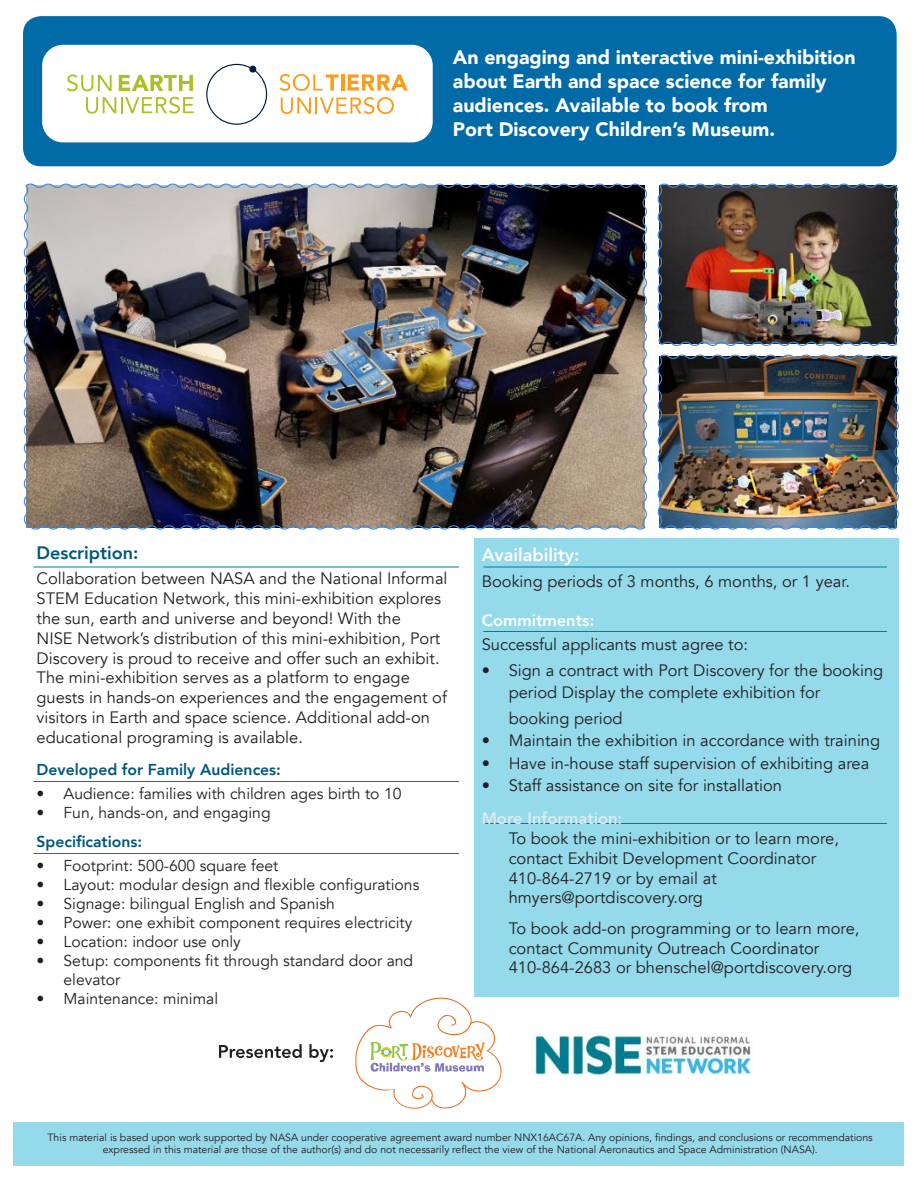
<style>
.page{position:relative;width:918px;height:1188px;background:#fff}
.page>*{position:absolute;margin:0;border:0;box-sizing:border-box;transform-origin:0 0}
.t1{font:900 19.5px/24px "Avenir";color:#fff}
.t2{font:800 18px "Avenir";color:#fff}
.t3{font:800 18px "Avenir";color:#00577d}
.t4{font:16.5px/19.8px "Avenir";color:#231f20}
.t5{font:800 16.5px "Avenir";color:#dde9ef}
.t6{font:800 16.5px "Avenir";color:#fff}
.t7{font:15.75px/18.9px "Avenir";color:#231f20}
.t8{font:800 15.75px "Avenir";color:#00577d}
.t9{font:10.5px/12.6px "Avenir";color:#231f20;text-align:center}
</style>
<div class="page">
<div style="left:23px;top:16px;width:874px;height:150px;background:#006ba7;border-radius:18px"></div>
<img style="left:23px;top:183px;width:624px;height:347px">
<img style="left:657px;top:183px;width:242px;height:347px">
<div style="left:474px;top:538px;width:425px;height:459px;background:#94daeb"></div>
<div style="left:14px;top:1123px;width:890px;height:43px;background:#94daeb"></div>
<img style="left:532px;top:1033px;width:220px;height:42px">
<svg style="left:219px;top:1044px;width:114px;height:18px"></svg>
<hr style="left:33px;top:567px;width:426px;height:1px;background:#007b9a">
<hr style="left:483px;top:567px;width:404px;height:1px;background:#007b9a">
<hr style="left:33px;top:781px;width:426px;height:1px;background:#007b9a">
<hr style="left:483px;top:631px;width:404px;height:1px;background:#007b9a">
<hr style="left:33px;top:853px;width:426px;height:1px;background:#007b9a">
<hr style="left:483px;top:823px;width:404px;height:1px;background:#007b9a">
<svg style="left:355px;top:997px;width:147px;height:112px"></svg>
<div style="left:42px;top:45px;width:391px;height:97px;background:#fff;border-radius:21px"></div>
<svg style="left:67px;top:74px;width:45px;height:17px"></svg>
<svg style="left:119px;top:75px;width:74px;height:16px"></svg>
<svg style="left:86px;top:97px;width:108px;height:17px"></svg>
<svg style="left:280px;top:74px;width:59px;height:17px"></svg>
<hr style="left:341px;top:74px;width:3px;height:17px;background:#f99d1c">
<svg style="left:348px;top:74px;width:60px;height:17px"></svg>
<svg style="left:281px;top:97px;width:113px;height:17px"></svg>
<svg style="left:206px;top:64px;width:61px;height:61px"></svg>
<p class="t1" style="left:453px;top:45px;width:404px">An engaging and interactive mini-exhibition about Earth and space science for family audiences. Available to book from</p>
<p class="t1" style="left:453px;top:117px;width:324px">Port Discovery Children’s Museum.</p>
<p class="t3" style="left:37px;top:539px;width:104px">Description:</p>
<p class="t4" style="left:37px;top:569px;width:413px">Collaboration between NASA and the National Informal STEM Education Network, this mini-exhibition explores the sun, earth and universe and beyond! With the<br>NISE Network’s distribution of this mini-exhibition, Port Discovery is proud to receive and offer such an exhibit.<br>The mini-exhibition serves as a platform to engage guests in hands-on experiences and the engagement of visitors in Earth and space science. Additional add-on educational programing is available.</p>
<p class="t8" style="left:37px;top:757px;width:246px">Developed for Family Audiences:</p>
<p class="t7" style="left:37px;top:785px;width:367px">• Audience: families with children ages birth to 10</p>
<p class="t7" style="left:37px;top:803px;width:236px">• Fun, hands-on, and engaging</p>
<p class="t8" style="left:37px;top:830px;width:107px">Specifications:</p>
<p class="t7" style="left:37px;top:857px;width:243px">• Footprint: 500-600 square feet</p>
<p class="t7" style="left:37px;top:876px;width:384px">• Layout: modular design and flexible configurations</p>
<p class="t7" style="left:37px;top:895px;width:300px">• Signage: bilingual English and Spanish</p>
<p class="t7" style="left:37px;top:914px;width:377px">• Power: one exhibit component requires electricity</p>
<p class="t7" style="left:37px;top:932px;width:206px">• Location: indoor use only</p>
<p class="t7" style="left:64px;top:951px;width:351px;text-indent:-27px">• Setup: components fit through standard door and elevator</p>
<p class="t7" style="left:37px;top:989px;width:183px">• Maintenance: minimal</p>
<p class="t2" style="left:482px;top:541px;width:99px">Availability:</p>
<p class="t4" style="left:482px;top:571px;width:370px">Booking periods of 3 months, 6 months, or 1 year.</p>
<p class="t6" style="left:482px;top:608px;width:114px">Commitments:</p>
<p class="t4" style="left:482px;top:635px;width:268px">Successful applicants must agree to:</p>
<p class="t4" style="left:509px;top:659px;width:376px;line-height:22.5px;text-indent:-27px">• Sign a contract with Port Discovery for the booking period Display the complete exhibition for</p>
<p class="t4" style="left:509px;top:708px;width:115px">booking period</p>
<p class="t4" style="left:482px;top:731px;width:400px">• Maintain the exhibition in accordance with training</p>
<p class="t4" style="left:482px;top:753px;width:389px">• Have in-house staff supervision of exhibiting area</p>
<p class="t4" style="left:482px;top:776px;width:302px">• Staff assistance on site for installation</p>
<p class="t5" style="left:482px;top:806px;width:142px">More Information:</p>
<p class="t4" style="left:509px;top:829px;width:332px">To book the mini-exhibition or to learn more, contact Exhibit Development Coordinator</p>
<p class="t4" style="left:509px;top:868px;width:210px">410-864-2719 or by email at hmyers@portdiscovery.org</p>
<p class="t4" style="left:509px;top:918px;width:352px">To book add-on programming or to learn more, contact Community Outreach Coordinator</p>
<p class="t4" style="left:509px;top:958px;width:345px">410-864-2683 or bhenschel@portdiscovery.org</p>
<p class="t9" style="left:48px;top:1131px;width:827px">This material is based upon work supported by NASA under cooperative agreement award number NNX16AC67A. Any opinions, findings, and conclusions or recommendations expressed in this material are those of the author(s) and do not necessarily reflect the view of the National Aeronautics and Space Administration (NASA).</p>
</div>
